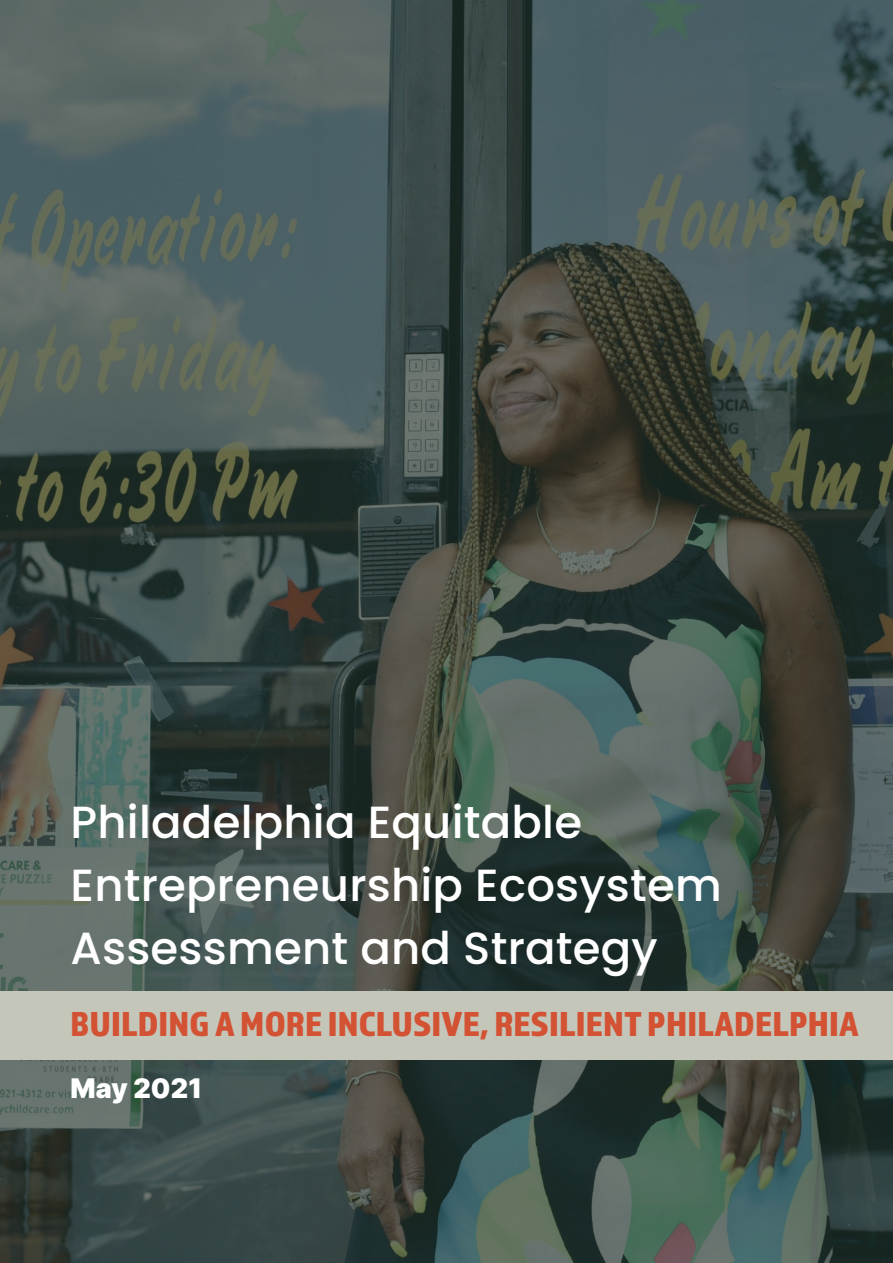
<style>
.page{position:relative;width:893px;height:1263px;background:#fff}
.page>*{position:absolute;margin:0;border:0;box-sizing:border-box;transform-origin:0 0}
.t1{font:500 45px/63px "Poppins";letter-spacing:.005em;color:#fff}
.t2{font:36px "Almaq Refined";letter-spacing:.005em;color:#d35233}
.t3{font:900 27px "Inter";letter-spacing:.005em;color:#fff}
</style>
<div class="page">
<hr style="left:892px;top:0;width:1px;height:1263px;background:#6e7771">
<img style="left:0;top:0;width:892px;height:1263px">
<div style="left:0;top:991px;width:893px;height:69px;background:#c5c6ba"></div>
<p class="t1" style="left:71px;top:791px;width:653px">Philadelphia Equitable<br>Entrepreneurship Ecosystem<br>Assessment and Strategy</p>
<p class="t2" style="left:71px;top:1003px;width:790px">BUILDING A MORE INCLUSIVE, RESILIENT PHILADELPHIA</p>
<p class="t3" style="left:71px;top:1068px;width:133px">May 2021</p>
</div>
